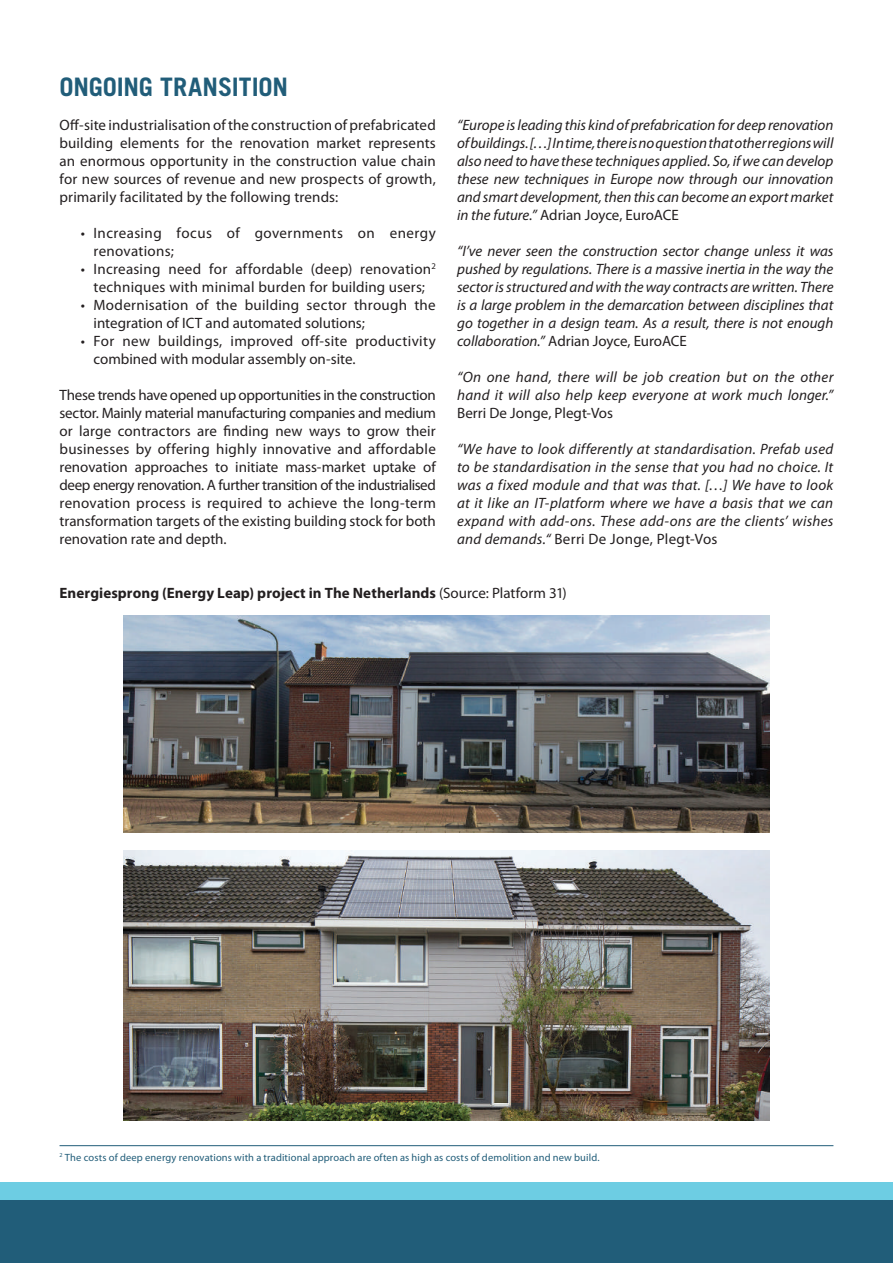
<style>
.page{position:relative;width:893px;height:1263px;background:#fff}
.page>*{position:absolute;margin:0;border:0;box-sizing:border-box;transform-origin:0 0}
.t1{font:700 25.5px "Trade Gothic";letter-spacing:-.005em;color:#215d79}
.t2{font:15px/18px "Myriad Pro";letter-spacing:.015em;color:#231f20}
.t3{font:italic 15px/18px "Myriad Pro";letter-spacing:.01em;color:#231f20;text-align:justify}
.t4{font:700 15px "Myriad Pro";letter-spacing:.005em;color:#231f20}
.t5{font:10.5px "Myriad Pro";letter-spacing:.015em;color:#215d79}
.s1{font-style:normal}
.s2{font-weight:400}
</style>
<div class="page">
<div style="left:0;top:1199px;width:893px;height:64px;background:#215d79"></div>
<div style="left:0;top:1182px;width:893px;height:17px;background:#6dcde3"></div>
<hr style="left:60px;top:1145px;width:773px;height:1px;background:#215d79">
<img style="left:123px;top:615px;width:647px;height:217px">
<img style="left:123px;top:850px;width:647px;height:270px">
<h1 class="t1" style="left:60px;top:71px;width:230px">ONGOING TRANSITION</h1>
<p class="t2" style="left:60px;top:116px;width:378px;text-align:justify">Off-site industrialisation ofthe construction of prefabricated building elements for the renovation market represents an enormous opportunity in the construction value chain for new sources of revenue and new prospects of growth, primarily facilitated by the following trends:</p>
<p class="t2" style="left:94px;top:224px;width:344px;text-indent:-13px">• Increasing focus of governments on energy renovations;</p>
<p class="t2" style="left:81px;top:260px;width:357px;text-align:center">• Increasing need for affordable (deep) renovation<sup>2 </sup>techniques with minimal burden for building users;</p>
<p class="t2" style="left:94px;top:296px;width:344px;text-indent:-13px">• Modernisation of the building sector through the integration of ICT and automated solutions;</p>
<p class="t2" style="left:94px;top:332px;width:344px;text-indent:-13px">• For new buildings, improved off-site productivity combined with modular assembly on-site.</p>
<p class="t2" style="left:60px;top:386px;width:378px;text-align:justify">These trends have opened up opportunities in the construction sector. Mainly material manufacturing companies and medium or large contractors are finding new ways to grow their businesses by offering highly innovative and affordable renovation approaches to initiate mass-market uptake of deep energy renovation. A further transition of the industrialised renovation process is required to achieve the long-term transformation targets of the existing building stock for both renovation rate and depth.</p>
<p class="t3" style="left:457px;top:116px;width:378px">“Europe is leading this kind of prefabrication for deep renovation of buildings. […] In time, there is no question that other regions will also need to have these techniques applied. So, if we can develop these new techniques in Europe now through our innovation and smart development, then this can become an export market in the future.” <span class="s1">Adrian Joyce, EuroACE</span></p>
<p class="t3" style="left:457px;top:242px;width:378px">“I’ve never seen the construction sector change unless it was pushed by regulations. There is a massive inertia in the way the sector is structured and with the way contracts are written. There is a large problem in the demarcation between disciplines that go together in a design team. As a result, there is not enough collaboration.” <span class="s1">Adrian Joyce, EuroACE</span></p>
<p class="t3" style="left:457px;top:368px;width:378px">“On one hand, there will be job creation but on the other hand it will also help keep everyone at work much longer.”</p>
<p class="t2" style="left:457px;top:404px;width:157px">Berri De Jonge, Plegt-Vos</p>
<p class="t3" style="left:457px;top:440px;width:378px">“We have to look differently at standardisation. Prefab used to be standardisation in the sense that you had no choice. It was a fixed module and that was that. […] We have to look at it like an IT-platform where we have a basis that we can expand with add-ons. These add-ons are the clients’ wishes and demands.“ <span class="s1">Berri De Jonge, Plegt-Vos</span></p>
<p class="t4" style="left:60px;top:583px;width:509px">Energiesprong (Energy Leap) project in The Netherlands <span class="s2">(Source: Platform 31)</span></p>
<p class="t5" style="left:60px;top:1151px;width:542px"><sup>2</sup> The costs of deep energy renovations with a traditional approach are often as high as costs of demolition and new build.</p>
</div>
